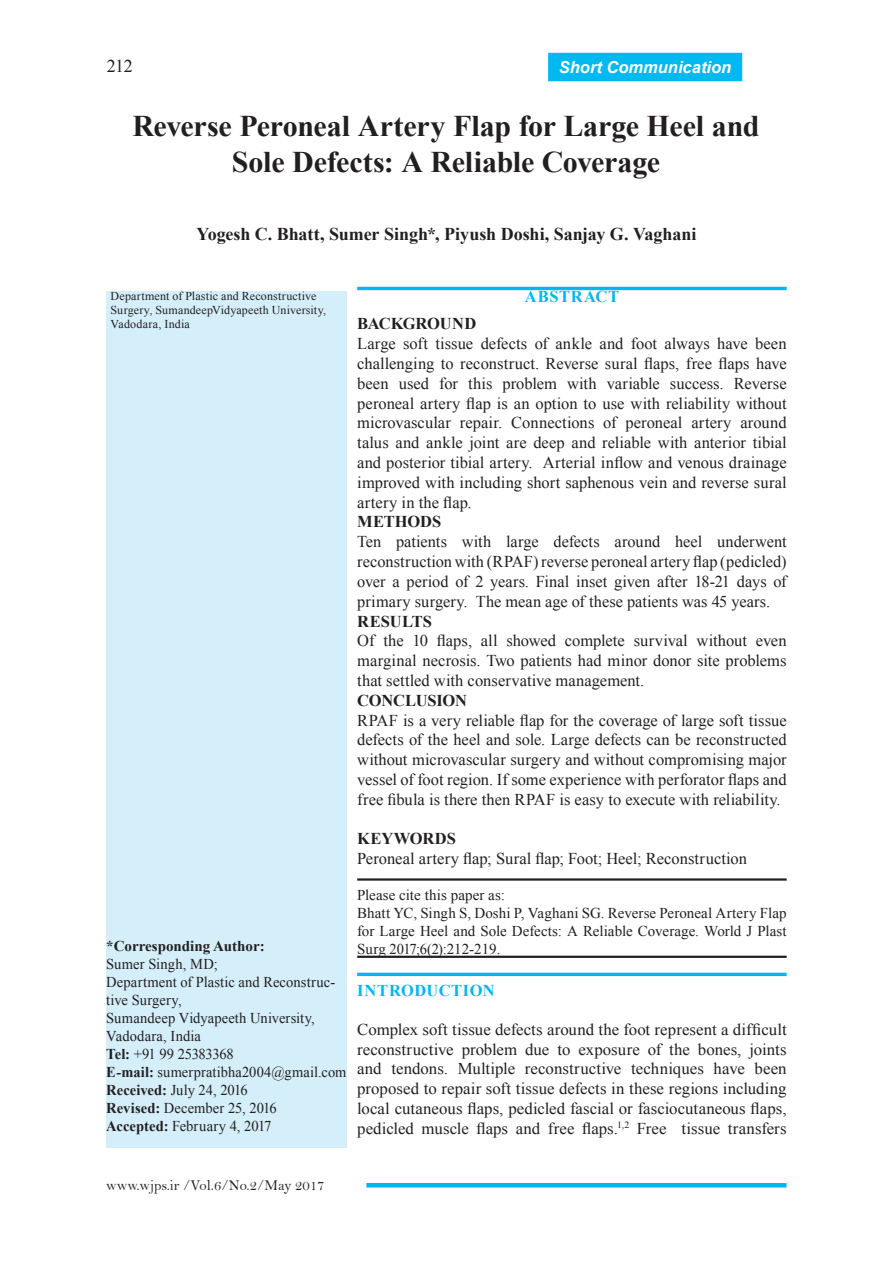
<style>
.page{position:relative;width:893px;height:1263px;background:#fff}
.page>*{position:absolute;margin:0;border:0;box-sizing:border-box;transform-origin:0 0}
.t1{font:700 30px/36px "Times New Roman";letter-spacing:-.01em;color:#231f20;text-align:center}
.t2{font:700 18px "Times New Roman";letter-spacing:-.005em;color:#231f20}
.t3{font:16.5px/19.8px "Times New Roman";color:#231f20;text-align:justify}
.t4{font:700 16.5px "Times New Roman";letter-spacing:-.01em;color:#231f20}
.t5{font:italic 700 16.5px "Arial";color:#fff}
.t6{font:700 16.5px "Times New Roman";letter-spacing:.03em;color:#00b6f0}
.t7{font:700 16.5px "Times New Roman";letter-spacing:.05em;color:#00b6f0}
.t8{font:15px/18px "Times New Roman";letter-spacing:.005em;color:#231f20}
.t9{font:15px "Bell";color:#231f20}
.t10{font:700 15px "Times New Roman";color:#231f20}
.t11{font:12px/14.4px "Times New Roman";letter-spacing:.015em;color:#231f20}
.s1{font-weight:700}
</style>
<div class="page">
<hr style="left:366px;top:1183px;width:420px;height:4px;background:#00b6f0">
<hr style="left:357px;top:287px;width:430px;height:3px;background:#00b6f0">
<hr style="left:357px;top:878px;width:430px;height:3px;background:#231f20">
<hr style="left:357px;top:956px;width:430px;height:2px;background:#231f20">
<hr style="left:357px;top:973px;width:430px;height:3px;background:#00b6f0">
<div style="left:106px;top:291px;width:241px;height:857px;background:#d4effa"></div>
<div style="left:548px;top:53px;width:194px;height:28px;background:#00b9f1"></div>
<p class="t5" style="left:559px;top:57px;width:174px">Short Communication</p>
<h1 class="t1" style="left:132px;top:107px;width:629px">Reverse Peroneal Artery Flap for Large Heel and<br>Sole Defects: A Reliable Coverage</h1>
<p class="t2" style="left:196px;top:221px;width:502px">Yogesh C. Bhatt, Sumer Singh*, Piyush Doshi, Sanjay G. Vaghani</p>
<p class="t11" style="left:111px;top:288px;width:217px">Department of Plastic and Reconstructive<br>Surgery, SumandeepVidyapeeth University,<br>Vadodara, India</p>
<p class="t10" style="left:106px;top:935px;width:160px">*Corresponding Author:</p>
<p class="t8" style="left:106px;top:954px;width:242px">Sumer Singh, MD;<br>Department of Plastic and Reconstruc&shy;tive Surgery,<br>Sumandeep Vidyapeeth University,<br>Vadodara, India<br><span class="s1">Tel:</span> +91 99 25383368<br><span class="s1">E-mail:</span> sumerpratibha2004@gmail.com<br><span class="s1">Received:</span> July 24, 2016<br><span class="s1">Revised:</span> December 25, 2016<br><span class="s1">Accepted:</span> February 4, 2017</p>
<p class="t7" style="left:525px;top:285px;width:96px">ABSTRACT</p>
<p class="t4" style="left:357px;top:312px;width:121px">BACKGROUND</p>
<p class="t3" style="left:357px;top:333px;width:431px">Large soft tissue defects of ankle and foot always have been challenging to reconstruct. Reverse sural flaps, free flaps have been used for this problem with variable success. Reverse peroneal artery flap is an option to use with reliability without microvascular repair. Connections of peroneal artery around talus and ankle joint are deep and reliable with anterior tibial and posterior tibial artery. Arterial inflow and venous drainage improved with including short saphenous vein and reverse sural artery in the flap.</p>
<p class="t4" style="left:357px;top:510px;width:86px">METHODS</p>
<p class="t3" style="left:357px;top:531px;width:431px">Ten patients with large defects around heel underwent reconstruction with (RPAF) reverse peroneal artery flap (pedicled) over a period of 2 years. Final inset given after 18-21 days of primary surgery. The mean age of these patients was 45 years.</p>
<p class="t4" style="left:357px;top:609px;width:76px">RESULTS</p>
<p class="t3" style="left:357px;top:630px;width:431px">Of the 10 flaps, all showed complete survival without even marginal necrosis. Two patients had minor donor site problems that settled with conservative management.</p>
<p class="t4" style="left:357px;top:688px;width:111px">CONCLUSION</p>
<p class="t3" style="left:357px;top:709px;width:431px">RPAF is a very reliable flap for the coverage of large soft tissue defects of the heel and sole. Large defects can be reconstructed without microvascular surgery and without compromising major vessel of foot region. If some experience with perforator flaps and free fibula is there then RPAF is easy to execute with reliability.</p>
<p class="t4" style="left:357px;top:827px;width:100px">KEYWORDS</p>
<p class="t3" style="left:357px;top:848px;width:391px">Peroneal artery flap; Sural flap; Foot; Heel; Reconstruction</p>
<p class="t8" style="left:357px;top:886px;width:431px">Please cite this paper as:<br>Bhatt YC, Singh S, Doshi P, Vaghani SG. Reverse Peroneal Artery Flap for Large Heel and Sole Defects: A Reliable Coverage. World J Plast Surg 2017;6(2):212-219.</p>
<p class="t6" style="left:357px;top:978px;width:139px">INTRODUCTION</p>
<p class="t3" style="left:357px;top:1019px;width:431px">Complex soft tissue defects around the foot represent a difficult reconstructive problem due to exposure of the bones, joints and tendons. Multiple reconstructive techniques have been proposed to repair soft tissue defects in these regions including local cutaneous flaps, pedicled fascial or fasciocutaneous flaps, pedicled muscle flaps and free flaps.<sup>1,2</sup> Free tissue transfers</p>
<p class="t9" style="left:106px;top:1176px;width:220px">www.wjps.ir /Vol.6/No.2/May 2017</p>
</div>
